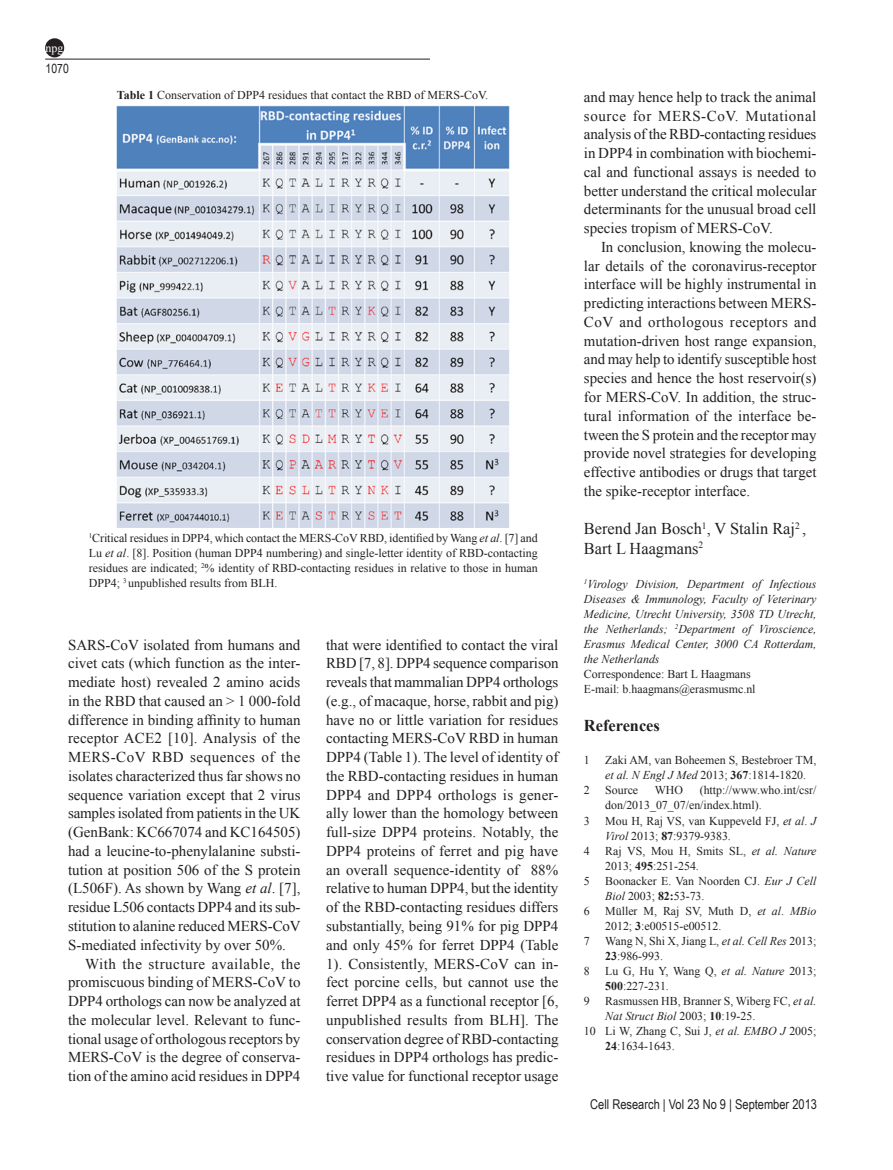
<style>
.page{position:relative;width:893px;height:1170px;background:#fff}
.page>*{position:absolute;margin:0;border:0;box-sizing:border-box;transform-origin:0 0}
.t1{font:16.5px/19.5px "Times New Roman PSMT2";color:#231f20}
.t2{font:700 16.5px "Times New Roman";color:#231f20}
.t3{font:15px/18.8px "Times New Roman PSMT2";color:#231f20;text-align:justify}
.t4{font:15px "Times New Roman";color:#231f20}
.t5{font:15px "Times New Roman PSMT2";letter-spacing:.035em;color:#231f20}
.t6{font:15px "Times New Roman PSMT2";letter-spacing:.03em;color:#231f20}
.t7{font:13.5px "Arial Narrow";color:#231f20}
.t8{font:12.75px "Arial Narrow";color:#231f20}
.t9{font:12px/15px "Times New Roman PSMT2";color:#231f20}
.t10{font:italic 12px/15px "Times New Roman";color:#231f20;text-align:justify}
.t11{font:12px "Times New Roman";letter-spacing:-.005em;color:#231f20}
.t12{font:12px "Times New Roman PSMT2";color:#fff}
.s1{font-family:"Times New Roman";font-weight:700}
.s2{font-style:italic}
.s3{font-family:"Times New Roman PSMT2"}
.s4{font-family:"Times New Roman";font-style:italic}
.s5{font-family:"Times New Roman PSMT2";font-style:normal}
.s6{font-weight:700;font-style:normal}
</style>
<div class="page">
<hr style="left:45px;top:59px;width:385px;height:1px;background:#231f20">
<div style="left:46px;top:39px;width:17px;height:18px;background:#231f20;border-radius:50%"></div>
<div style="left:45px;top:38px;width:19px;height:19px;border:2px solid #231f20;border-radius:50%"></div>
<img style="left:116px;top:105px;width:394px;height:422px">
<p class="t12" style="left:46px;top:40px;width:19px">npg</p>
<p class="t8" style="left:46px;top:59px;width:25px">1070</p>
<p class="t9" style="left:117px;top:88px;width:373px"><span class="s1">Table 1</span> Conservation of DPP4 residues that contact the RBD of MERS-CoV.</p>
<p class="t11" style="left:89px;top:529px;width:451px"><sup>1</sup>Critical residues in DPP4, which contact the MERS-CoV RBD, identified by Wang <span class="s2">et al</span><span class="s3">. [7] and</span></p>
<p class="t9" style="left:89px;top:545px;width:451px;text-align:justify">Lu <span class="s4">et al</span>. [8]. Position (human DPP4 numbering) and single-letter identity of RBD-contacting residues are indicated; <sup>2</sup>% identity of RBD-contacting residues in relative to those in human DPP4; <sup>3</sup> unpublished results from BLH.</p>
<p class="t3" style="left:68px;top:635px;width:234px">SARS-CoV isolated from humans and civet cats (which function as the inter&shy;mediate host) revealed 2 amino acids in the RBD that caused an &gt; 1 000-fold</p>
<p class="t4" style="left:68px;top:709px;width:234px">difference in binding affinity to human</p>
<p class="t3" style="left:68px;top:728px;width:234px">receptor ACE2 [10]. Analysis of the</p>
<p class="t6" style="left:68px;top:747px;width:234px">MERS-CoV RBD sequences of the</p>
<p class="t3" style="left:68px;top:766px;width:234px">isolates characterized thus far shows no</p>
<p class="t3" style="left:68px;top:785px;width:234px">sequence variation except that 2 virus</p>
<p class="t3" style="left:68px;top:803px;width:234px">samples isolated from patients in the UK</p>
<p class="t3" style="left:68px;top:822px;width:234px">(GenBank: KC667074 and KC164505)</p>
<p class="t3" style="left:68px;top:841px;width:234px">had a leucine-to-phenylalanine substi-</p>
<p class="t3" style="left:68px;top:860px;width:234px">tution at position 506 of the S protein</p>
<p class="t3" style="left:68px;top:878px;width:234px">(L506F). As shown by Wang <span class="s4">et al</span>. [7],</p>
<p class="t3" style="left:68px;top:897px;width:234px">residue L506 contacts DPP4 and its sub-</p>
<p class="t3" style="left:68px;top:916px;width:234px">stitution to alanine reduced MERS-CoV</p>
<p class="t3" style="left:68px;top:935px;width:219px">S-mediated infectivity by over 50%.</p>
<p class="t5" style="left:85px;top:953px;width:217px">With the structure available, the</p>
<p class="t3" style="left:68px;top:972px;width:234px">promiscuous binding of MERS-CoV to</p>
<p class="t3" style="left:68px;top:991px;width:234px">DPP4 orthologs can now be analyzed at</p>
<p class="t3" style="left:68px;top:1010px;width:234px">the molecular level. Relevant to func-</p>
<p class="t3" style="left:68px;top:1028px;width:234px">tional usage of orthologous receptors by</p>
<p class="t3" style="left:68px;top:1047px;width:234px">MERS-CoV is the degree of conserva-</p>
<p class="t3" style="left:68px;top:1066px;width:234px">tion of the amino acid residues in DPP4</p>
<p class="t4" style="left:326px;top:634px;width:234px">that were identified to contact the viral</p>
<p class="t3" style="left:326px;top:653px;width:234px">RBD [7, 8]. DPP4 sequence comparison reveals that mammalian DPP4 orthologs (e.g., of macaque, horse, rabbit and pig) have no or little variation for residues contacting MERS-CoV RBD in human DPP4 (Table 1). The level of identity of the RBD-contacting residues in human DPP4 and DPP4 orthologs is gener&shy;ally lower than the homology between full-size DPP4 proteins. Notably, the DPP4 proteins of ferret and pig have an overall sequence-identity of 88% relative to human DPP4, but the identity of the RBD-contacting residues differs substantially, being 91% for pig DPP4 and only 45% for ferret DPP4 (Table 1). Consistently, MERS-CoV can in&shy;fect porcine cells, but cannot use the ferret DPP4 as a functional receptor [6, unpublished results from BLH]. The conservation degree of RBD-contacting residues in DPP4 orthologs has predic&shy;tive value for functional receptor usage</p>
<p class="t3" style="left:584px;top:87px;width:234px">and may hence help to track the animal source for MERS-CoV. Mutational analysis of the RBD-contacting residues in DPP4 in combination with biochemi&shy;cal and functional assays is needed to better understand the critical molecular determinants for the unusual broad cell species tropism of MERS-CoV.</p>
<p class="t3" style="left:584px;top:237px;width:234px;text-indent:17px">In conclusion, knowing the molecu&shy;lar details of the coronavirus-receptor interface will be highly instrumental in predicting interactions between MERS-CoV and orthologous receptors and mutation-driven host range expansion, and may help to identify susceptible host species and hence the host reservoir(s) for MERS-CoV. In addition, the struc&shy;tural information of the interface be&shy;tween the S protein and the receptor may provide novel strategies for developing effective antibodies or drugs that target the spike-receptor interface.</p>
<p class="t1" style="left:584px;top:518px;width:224px">Berend Jan Bosch<sup>1</sup>, V Stalin Raj<sup>2</sup> ,<br>Bart L Haagmans<sup>2</sup></p>
<p class="t10" style="left:584px;top:576px;width:234px"><sup>1</sup>Virology Division, Department of Infectious Diseases &amp; Immunology, Faculty of Veterinary Medicine, Utrecht University, 3508 TD Utrecht, the Netherlands; <sup>2</sup>Department of Viroscience, Erasmus Medical Center, 3000 CA Rotterdam, the Netherlands</p>
<p class="t9" style="left:584px;top:666px;width:173px">Correspondence: Bart L Haagmans<br>E-mail: b.haagmans@erasmusmc.nl</p>
<p class="t2" style="left:584px;top:713px;width:77px">References</p>
<p class="t9" style="left:584px;top:752px;width:7px">1</p>
<p class="t9" style="left:605px;top:752px;width:213px">Zaki AM, van Boheemen S, Bestebroer TM, <span class="s4">et al. N Engl J Med</span> 2013; <span class="s1">367</span>:1814-1820.</p>
<p class="t9" style="left:584px;top:782px;width:7px">2</p>
<p class="t9" style="left:605px;top:782px;width:34px">Source</p>
<p class="t9" style="left:655px;top:782px;width:30px">WHO</p>
<p class="t9" style="left:605px;top:782px;width:213px;text-indent:95px">(http://www.who.int/csr/ don/2013_07_07/en/index.html).</p>
<p class="t9" style="left:584px;top:812px;width:7px">3</p>
<p class="t9" style="left:605px;top:812px;width:213px">Mou H, Raj VS, van Kuppeveld FJ, <span class="s4">et al</span>. <span class="s4">J<br>Virol</span> 2013; <span class="s1">87</span>:9379-9383.</p>
<p class="t9" style="left:584px;top:842px;width:7px">4</p>
<p class="t9" style="left:605px;top:842px;width:213px">Raj VS, Mou H, Smits SL, <span class="s4">et al. Nature<br></span>2013; <span class="s1">495</span>:251-254.</p>
<p class="t9" style="left:584px;top:872px;width:7px">5</p>
<p class="t9" style="left:605px;top:872px;width:213px">Boonacker E. Van Noorden CJ. <span class="s4">Eur J Cell<br>Biol</span> 2003; <span class="s1">82:</span>53-73.</p>
<p class="t9" style="left:584px;top:902px;width:7px">6</p>
<p class="t9" style="left:605px;top:902px;width:213px">Müller M, Raj SV, Muth D, <span class="s4">et al</span>. <span class="s4">MBio<br></span>2012; <span class="s1">3</span>:e00515-e00512.</p>
<p class="t9" style="left:584px;top:932px;width:7px">7</p>
<p class="t9" style="left:605px;top:932px;width:213px">Wang N, Shi X, Jiang L, <span class="s4">et al. Cell Res</span> 2013;<br><span class="s1">23</span>:986-993.</p>
<p class="t9" style="left:584px;top:962px;width:7px">8</p>
<p class="t9" style="left:605px;top:962px;width:213px">Lu G, Hu Y, Wang Q, <span class="s4">et al. Nature</span> 2013;<br><span class="s1">500</span>:227-231.</p>
<p class="t9" style="left:584px;top:992px;width:7px">9</p>
<p class="t9" style="left:605px;top:992px;width:213px">Rasmussen HB, Branner S, Wiberg FC, <span class="s4">et al.</span></p>
<p class="t10" style="left:605px;top:1007px;width:152px">Nat Struct Biol <span class="s5">2003;</span> <span class="s6">10</span><span class="s5">:19-25.</span></p>
<p class="t9" style="left:605px;top:1022px;width:213px;text-indent:-21px">10 Li W, Zhang C, Sui J, <span class="s4">et al. EMBO J</span> 2005;<br><span class="s1">24</span>:1634-1643.</p>
<p class="t7" style="left:590px;top:1094px;width:228px">Cell Research | Vol 23 No 9 | September 2013</p>
</div>
